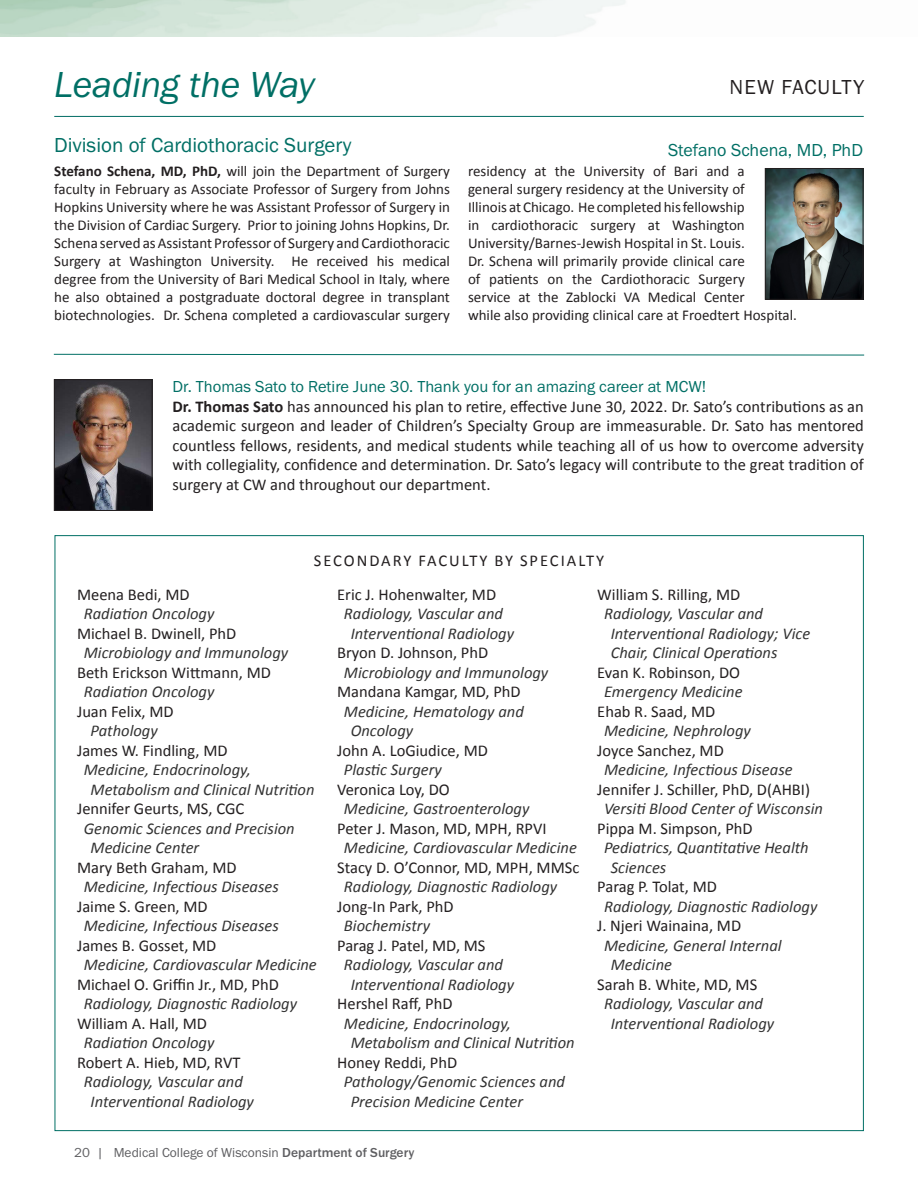
<style>
.page{position:relative;width:918px;height:1188px;background:#fff}
.page>*{position:absolute;margin:0;border:0;box-sizing:border-box;transform-origin:0 0}
.headline{font:37.5px "Franklin Gothic URW Boo Ita";letter-spacing:-.005em;color:#006f65}
.Division_Header{font:21px "Franklin Gothic URW Boo";color:#006f65}
.subhead_CAPS{font:21px "Franklin Gothic URW Boo";letter-spacing:.05em;color:#231f20}
.subhead{font:18px "Franklin Gothic URW Boo";color:#006f65}
.subspeciality_second{font:italic 16.5px/19.5px "Calibri";color:#333}
.secondary_faculty_na{font:16.5px/19.5px "Calibri";color:#231f20;text-align:justify}
.subhead-2{font:16.5px "Franklin Gothic URW Boo";color:#006f65}
.secondary_faculty_na-2{font:16.5px "Calibri";letter-spacing:.12em;color:#231f20}
.t1{font:15px/18px "Calibri";color:#231f20;text-align:justify}
.t2{font:13.5px "Franklin Gothic URW Boo";color:#5f5f62}
.s1{font-weight:700}
.s2{font-family:"Franklin Gothic URW";font-weight:500}
</style>
<div class="page">
<hr style="left:54px;top:116px;width:810px;height:1px;background:#006c64">
<img style="left:767px;top:170px;width:94px;height:128px">
<div style="left:765px;top:168px;width:98px;height:132px;border:1px solid #231f20"></div>
<img style="left:56px;top:381px;width:94px;height:128px">
<div style="left:54px;top:379px;width:98px;height:132px;border:1px solid #231f20"></div>
<svg style="left:53px;top:354px;width:812px;height:1px"></svg>
<p class="headline" style="left:54px;top:61px;width:262px">Leading the Way</p>
<p class="subhead_CAPS" style="left:730px;top:74px;width:136px">NEW FACULTY</p>
<p class="Division_Header" style="left:54px;top:132px;width:299px">Division of Cardiothoracic Surgery</p>
<p class="subhead" style="left:668px;top:139px;width:196px">Stefano Schena, MD, PhD</p>
<p class="t1" style="left:54px;top:162px;width:397px"><span class="s1">Stefano Schena, MD, PhD,</span> will join the Department of Surgery faculty in February as Associate Professor of Surgery from Johns Hopkins University where he was Assistant Professor of Surgery in the Division of Cardiac Surgery. Prior to joining Johns Hopkins, Dr.<br>Schena served as Assistant Professor of Surgery and Cardiothoracic Surgery at Washington University. He received his medical degree from the University of Bari Medical School in Italy, where he also obtained a postgraduate doctoral degree in transplant biotechnologies. Dr. Schena completed a cardiovascular surgery</p>
<p class="t1" style="left:468px;top:162px;width:331px;text-align:left">residency at the University of Bari and a<br>general surgery residency at the University of<br>Illinois at Chicago. He completed his fellowship<br>in cardiothoracic surgery at Washington University/Barnes-Jewish Hospital in St. Louis.<br>Dr. Schena will primarily provide clinical care<br>of patients on the Cardiothoracic Surgery<br>service at the Zablocki VA Medical Center<br>while also providing clinical care at Froedtert Hospital.</p>
<p class="subhead-2" style="left:173px;top:376px;width:535px">Dr. Thomas Sato to Retire June 30. Thank you for an amazing career at MCW!</p>
<p class="secondary_faculty_na" style="left:173px;top:396px;width:693px"><span class="s1">Dr. Thomas Sato</span> has announced his plan to retire, effective June 30, 2022. Dr. Sato’s contributions as an academic surgeon and leader of Children’s Specialty Group are immeasurable. Dr. Sato has mentored countless fellows, residents, and medical students while teaching all of us how to overcome adversity with collegiality, confidence and determination. Dr. Sato’s legacy will contribute to the great tradition of surgery at CW and throughout our department.</p>
<p class="secondary_faculty_na-2" style="left:314px;top:549px;width:292px">SECONDARY FACULTY BY SPECIALTY</p>
<p class="secondary_faculty_na" style="left:77px;top:584px;width:114px">Meena Bedi, MD</p>
<p class="subspeciality_second" style="left:84px;top:603px;width:132px">Radiation Oncology</p>
<p class="secondary_faculty_na" style="left:77px;top:623px;width:161px">Michael B. Dwinell, PhD</p>
<p class="subspeciality_second" style="left:84px;top:642px;width:206px">Microbiology and Immunology</p>
<p class="secondary_faculty_na" style="left:77px;top:662px;width:195px">Beth Erickson Wittmann, MD</p>
<p class="subspeciality_second" style="left:84px;top:681px;width:132px">Radiation Oncology</p>
<p class="secondary_faculty_na" style="left:77px;top:701px;width:98px">Juan Felix, MD</p>
<p class="subspeciality_second" style="left:91px;top:720px;width:69px">Pathology</p>
<p class="secondary_faculty_na" style="left:77px;top:740px;width:152px">James W. Findling, MD</p>
<p class="subspeciality_second" style="left:91px;top:759px;width:226px;text-indent:-7px">Medicine, Endocrinology,<br>Metabolism and Clinical Nutrition</p>
<p class="secondary_faculty_na" style="left:77px;top:798px;width:169px">Jennifer Geurts, MS, CGC</p>
<p class="subspeciality_second" style="left:91px;top:818px;width:206px;text-indent:-7px">Genomic Sciences and Precision<br>Medicine Center</p>
<p class="secondary_faculty_na" style="left:77px;top:857px;width:161px">Mary Beth Graham, MD</p>
<p class="subspeciality_second" style="left:84px;top:876px;width:197px">Medicine, Infectious Diseases</p>
<p class="secondary_faculty_na" style="left:77px;top:896px;width:132px">Jaime S. Green, MD</p>
<p class="subspeciality_second" style="left:84px;top:915px;width:197px">Medicine, Infectious Diseases</p>
<p class="secondary_faculty_na" style="left:77px;top:935px;width:141px">James B. Gosset, MD</p>
<p class="subspeciality_second" style="left:84px;top:954px;width:235px">Medicine, Cardiovascular Medicine</p>
<p class="secondary_faculty_na" style="left:77px;top:974px;width:203px">Michael O. Griffin Jr., MD, PhD</p>
<p class="subspeciality_second" style="left:84px;top:993px;width:215px">Radiology, Diagnostic Radiology</p>
<p class="secondary_faculty_na" style="left:77px;top:1013px;width:132px">William A. Hall, MD</p>
<p class="subspeciality_second" style="left:84px;top:1032px;width:132px">Radiation Oncology</p>
<p class="secondary_faculty_na" style="left:77px;top:1052px;width:165px">Robert A. Hieb, MD, RVT</p>
<p class="subspeciality_second" style="left:91px;top:1071px;width:165px;text-indent:-7px">Radiology, Vascular and<br>Interventional Radiology</p>
<p class="secondary_faculty_na" style="left:337px;top:584px;width:161px">Eric J. Hohenwalter, MD</p>
<p class="subspeciality_second" style="left:351px;top:603px;width:165px;text-indent:-7px">Radiology, Vascular and<br>Interventional Radiology</p>
<p class="secondary_faculty_na" style="left:337px;top:642px;width:153px">Bryon D. Johnson, PhD</p>
<p class="subspeciality_second" style="left:344px;top:662px;width:206px">Microbiology and Immunology</p>
<p class="secondary_faculty_na" style="left:337px;top:681px;width:185px">Mandana Kamgar, MD, PhD</p>
<p class="subspeciality_second" style="left:351px;top:701px;width:175px;text-indent:-7px">Medicine, Hematology and<br>Oncology</p>
<p class="secondary_faculty_na" style="left:337px;top:740px;width:152px">John A. LoGiudice, MD</p>
<p class="subspeciality_second" style="left:344px;top:759px;width:99px">Plastic Surgery</p>
<p class="secondary_faculty_na" style="left:337px;top:779px;width:114px">Veronica Loy, DO</p>
<p class="subspeciality_second" style="left:344px;top:798px;width:187px">Medicine, Gastroenterology</p>
<p class="secondary_faculty_na" style="left:337px;top:818px;width:211px">Peter J. Mason, MD, MPH, RPVI</p>
<p class="subspeciality_second" style="left:344px;top:837px;width:235px">Medicine, Cardiovascular Medicine</p>
<p class="secondary_faculty_na" style="left:337px;top:857px;width:244px">Stacy D. O’Connor, MD, MPH, MMSc</p>
<p class="subspeciality_second" style="left:344px;top:876px;width:215px">Radiology, Diagnostic Radiology</p>
<p class="secondary_faculty_na" style="left:337px;top:896px;width:118px">Jong-In Park, PhD</p>
<p class="subspeciality_second" style="left:344px;top:915px;width:88px">Biochemistry</p>
<p class="secondary_faculty_na" style="left:337px;top:935px;width:150px">Parag J. Patel, MD, MS</p>
<p class="subspeciality_second" style="left:351px;top:954px;width:165px;text-indent:-7px">Radiology, Vascular and<br>Interventional Radiology</p>
<p class="secondary_faculty_na" style="left:337px;top:993px;width:117px">Hershel Raff, PhD</p>
<p class="subspeciality_second" style="left:351px;top:1013px;width:226px;text-indent:-7px">Medicine, Endocrinology,<br>Metabolism and Clinical Nutrition</p>
<p class="secondary_faculty_na" style="left:337px;top:1052px;width:122px">Honey Reddi, PhD</p>
<p class="subspeciality_second" style="left:351px;top:1071px;width:216px;text-indent:-7px">Pathology/Genomic Sciences and<br>Precision Medicine Center</p>
<p class="t2" style="left:74px;top:1144px;width:342px">20 | Medical College of Wisconsin <span class="s2">Department of Surgery</span></p>
<p class="secondary_faculty_na" style="left:597px;top:584px;width:144px">William S. Rilling, MD</p>
<p class="subspeciality_second" style="left:611px;top:603px;width:201px;text-indent:-7px">Radiology, Vascular and<br>Interventional Radiology; Vice<br>Chair, Clinical Operations</p>
<p class="secondary_faculty_na" style="left:597px;top:662px;width:144px">Evan K. Robinson, DO</p>
<p class="subspeciality_second" style="left:604px;top:681px;width:140px">Emergency Medicine</p>
<p class="secondary_faculty_na" style="left:597px;top:701px;width:120px">Ehab R. Saad, MD</p>
<p class="subspeciality_second" style="left:604px;top:720px;width:148px">Medicine, Nephrology</p>
<p class="secondary_faculty_na" style="left:597px;top:740px;width:128px">Joyce Sanchez, MD</p>
<p class="subspeciality_second" style="left:604px;top:759px;width:190px">Medicine, Infectious Disease</p>
<p class="secondary_faculty_na" style="left:597px;top:779px;width:214px">Jennifer J. Schiller, PhD, D(AHBI)</p>
<p class="subspeciality_second" style="left:604px;top:798px;width:221px">Versiti Blood Center of Wisconsin</p>
<p class="secondary_faculty_na" style="left:597px;top:818px;width:157px">Pippa M. Simpson, PhD</p>
<p class="subspeciality_second" style="left:611px;top:837px;width:200px;text-indent:-7px">Pediatrics, Quantitative Health<br>Sciences</p>
<p class="secondary_faculty_na" style="left:597px;top:876px;width:121px">Parag P. Tolat, MD</p>
<p class="subspeciality_second" style="left:604px;top:896px;width:215px">Radiology, Diagnostic Radiology</p>
<p class="secondary_faculty_na" style="left:597px;top:915px;width:145px">J. Njeri Wainaina, MD</p>
<p class="subspeciality_second" style="left:611px;top:935px;width:172px;text-indent:-7px">Medicine, General Internal<br>Medicine</p>
<p class="secondary_faculty_na" style="left:597px;top:974px;width:161px">Sarah B. White, MD, MS</p>
<p class="subspeciality_second" style="left:611px;top:993px;width:165px;text-indent:-7px">Radiology, Vascular and<br>Interventional Radiology</p>
</div>
